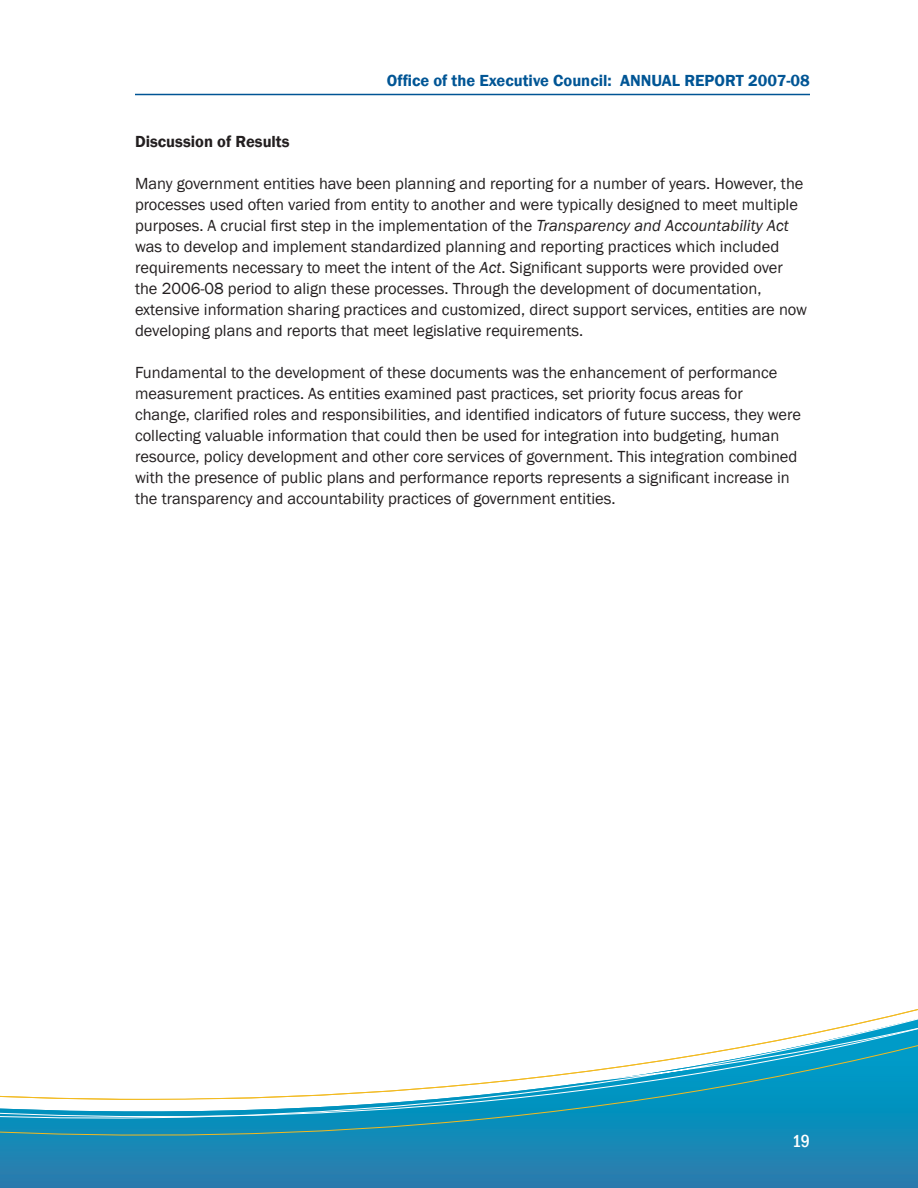
<style>
.page{position:relative;width:918px;height:1188px;background:#fff}
.page>*{position:absolute;margin:0;border:0;box-sizing:border-box;transform-origin:0 0}
.t1{font:500 condensed 18px "Franklin Gothic";color:#fff}
.t2{font:16.5px/21px "Franklin Gothic";color:#231f20}
.t3{font:600 16.5px "Franklin Gothic";color:#005595}
.t4{font:600 16.5px "Franklin Gothic";color:#231f20}
.s1{font-style:italic}
</style>
<div class="page">
<svg style="left:1px;top:1136px;width:917px;height:52px;background:#2181b1"></svg>
<svg style="left:1px;top:1009px;width:917px;height:127px"></svg>
<svg style="left:0;top:1095px;width:1px;height:93px"></svg>
<hr style="left:135px;top:94px;width:675px;height:1px;background:#005595">
<p class="t3" style="left:387px;top:70px;width:425px">Office of the Executive Council: ANNUAL REPORT 2007-08</p>
<p class="t4" style="left:135px;top:131px;width:156px">Discussion of Results</p>
<p class="t2" style="left:135px;top:173px;width:674px">Many government entities have been planning and reporting for a number of years. However, the processes used often varied from entity to another and were typically designed to meet multiple purposes. A crucial first step in the implementation of the <span class="s1">Transparency and Accountability Act </span>was to develop and implement standardized planning and reporting practices which included requirements necessary to meet the intent of the <span class="s1">Act</span>. Significant supports were provided over the 2006-08 period to align these processes. Through the development of documentation, extensive information sharing practices and customized, direct support services, entities are now developing plans and reports that meet legislative requirements.</p>
<p class="t2" style="left:135px;top:362px;width:668px">Fundamental to the development of these documents was the enhancement of performance measurement practices. As entities examined past practices, set priority focus areas for change, clarified roles and responsibilities, and identified indicators of future success, they were collecting valuable information that could then be used for integration into budgeting, human resource, policy development and other core services of government. This integration combined with the presence of public plans and performance reports represents a significant increase in the transparency and accountability practices of government entities.</p>
<p class="t1" style="left:792px;top:1129px;width:9px">19</p>
</div>
